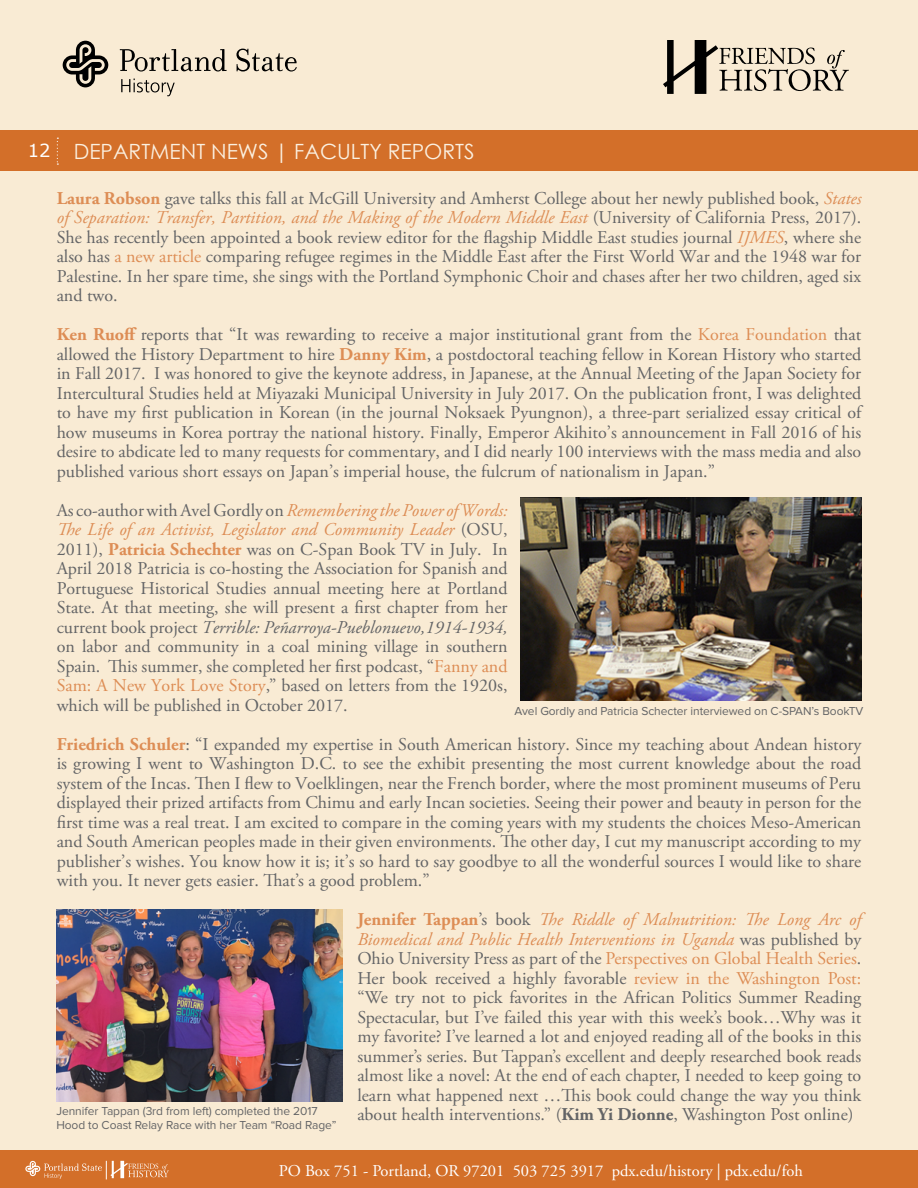
<style>
.page{position:relative;width:918px;height:1188px;background:#f9ebd4}
.page>*{position:absolute;margin:0;border:0;box-sizing:border-box;transform-origin:0 0}
.t1{font:21px "Century Gothic";color:#fbf0e0}
.t2{font:18px/19.5px "Adobe Garamond Pro";color:#636466;text-align:justify}
.t3{font:16.5px "Adobe Garamond Pro";color:#fff}
.t4{font:12px/14.4px "Proxima Nova";letter-spacing:-.005em;color:#636466}
.s1{font-family:"Verdana";font-size:18px;color:#fff}
.s2{font-weight:700;color:#dd8d55}
.s3{font-style:italic;color:#dd8d55}
.s4{color:#dd8d55}
.s5{font-style:italic}
.s6{font-weight:700}
</style>
<div class="page">
<div style="left:0;top:1150px;width:918px;height:38px;background:#d36f29"></div>
<svg style="left:25px;top:1161px;width:144px;height:18px"></svg>
<div style="left:0;top:130px;width:918px;height:41px;background:#d36f29"></div>
<svg style="left:57px;top:138px;width:1px;height:27px"></svg>
<svg style="left:663px;top:40px;width:186px;height:54px"></svg>
<svg style="left:121px;top:79px;width:54px;height:17px"></svg>
<svg style="left:236px;top:49px;width:61px;height:23px"></svg>
<svg style="left:120px;top:49px;width:107px;height:23px"></svg>
<svg style="left:63px;top:41px;width:45px;height:46px"></svg>
<img style="left:57px;top:910px;width:285px;height:192px">
<img style="left:520px;top:497px;width:341px;height:204px">
<p class="t1" style="left:28px;top:137px;width:448px"><span class="s1">12</span> DEPARTMENT NEWS | FACULTY REPORTS</p>
<p class="t2" style="left:57px;top:189px;width:806px"><span class="s2">Laura Robson</span> gave talks this fall at McGill University and Amherst College about her newly published book, <span class="s3">States of Separation: Transfer, Partition, and the Making of the Modern Middle East</span> (University of California Press, 2017).<br>She has recently been appointed a book review editor for the flagship Middle East studies journal <span class="s3">IJMES</span>, where she also has <span class="s4">a new article</span> comparing refugee regimes in the Middle East after the First World War and the 1948 war for Palestine. In her spare time, she sings with the Portland Symphonic Choir and chases after her two children, aged six and two.</p>
<p class="t2" style="left:57px;top:326px;width:806px"><span class="s2">Ken Ruoff</span> reports that “It was rewarding to receive a major institutional grant from the <span class="s4">Korea Foundation</span> that allowed the History Department to hire <span class="s2">Danny Kim</span>, a postdoctoral teaching fellow in Korean History who started in Fall 2017. I was honored to give the keynote address, in Japanese, at the Annual Meeting of the Japan Society for Intercultural Studies held at Miyazaki Municipal University in July 2017. On the publication front, I was delighted to have my first publication in Korean (in the journal Noksaek Pyungnon), a three-part serialized essay critical of how museums in Korea portray the national history. Finally, Emperor Akihito’s announcement in Fall 2016 of his desire to abdicate led to many requests for commentary, and I did nearly 100 interviews with the mass media and also published various short essays on Japan’s imperial house, the fulcrum of nationalism in Japan.”</p>
<p class="t2" style="left:57px;top:501px;width:452px">As co-author with Avel Gordly on <span class="s3">Remembering the Power of Words:<br>The Life of an Activist, Legislator and Community Leader</span> (OSU, 2011), <span class="s2">Patricia Schechter</span> was on C-Span Book TV in July. In April 2018 Patricia is co-hosting the Association for Spanish and Portuguese Historical Studies annual meeting here at Portland State. At that meeting, she will present a first chapter from her current book project <span class="s5">Terrible: Peñarroya-Pueblonuevo,1914-1934, </span>on labor and community in a coal mining village in southern Spain. This summer, she completed her first podcast, “<span class="s4">Fanny and Sam: A New York Love Story</span>,” based on letters from the 1920s, which will be published in October 2017.</p>
<p class="t2" style="left:57px;top:735px;width:806px"><span class="s2">Friedrich Schuler</span>: “I expanded my expertise in South American history. Since my teaching about Andean history is growing I went to Washington D.C. to see the exhibit presenting the most current knowledge about the road system of the Incas. Then I flew to Voelklingen, near the French border, where the most prominent museums of Peru displayed their prized artifacts from Chimu and early Incan societies. Seeing their power and beauty in person for the first time was a real treat. I am excited to compare in the coming years with my students the choices Meso-American and South American peoples made in their given environments. The other day, I cut my manuscript according to my publisher’s wishes. You know how it is; it’s so hard to say goodbye to all the wonderful sources I would like to share with you. It never gets easier. That’s a good problem.”</p>
<p class="t2" style="left:357px;top:910px;width:505px"><span class="s2">Jennifer Tappan</span>’s book <span class="s3">The Riddle of Malnutrition: The Long Arc of Biomedical and Public Health Interventions in Uganda</span> was published by Ohio University Press as part of the <span class="s4">Perspectives on Global Health Series</span>.<br>Her book received a highly favorable <span class="s4">review in the Washington Post: </span>“We try not to pick favorites in the African Politics Summer Reading Spectacular, but I’ve failed this year with this week’s book…Why was it my favorite? I’ve learned a lot and enjoyed reading all of the books in this summer’s series. But Tappan’s excellent and deeply researched book reads almost like a novel: At the end of each chapter, I needed to keep going to learn what happened next …This book could change the way you think about health interventions.” (<span class="s6">Kim Yi Dionne</span>, Washington Post online)</p>
<p class="t4" style="left:515px;top:704px;width:350px">Avel Gordly and Patricia Schecter interviewed on C-SPAN’s BookTV</p>
<p class="t4" style="left:56px;top:1104px;width:282px">Jennifer Tappan (3rd from left) completed the 2017<br>Hood to Coast Relay Race with her Team “Road Rage”</p>
<p class="t3" style="left:279px;top:1161px;width:526px">PO Box 751 - Portland, OR 97201 503 725 3917 pdx.edu/history | pdx.edu/foh</p>
</div>
